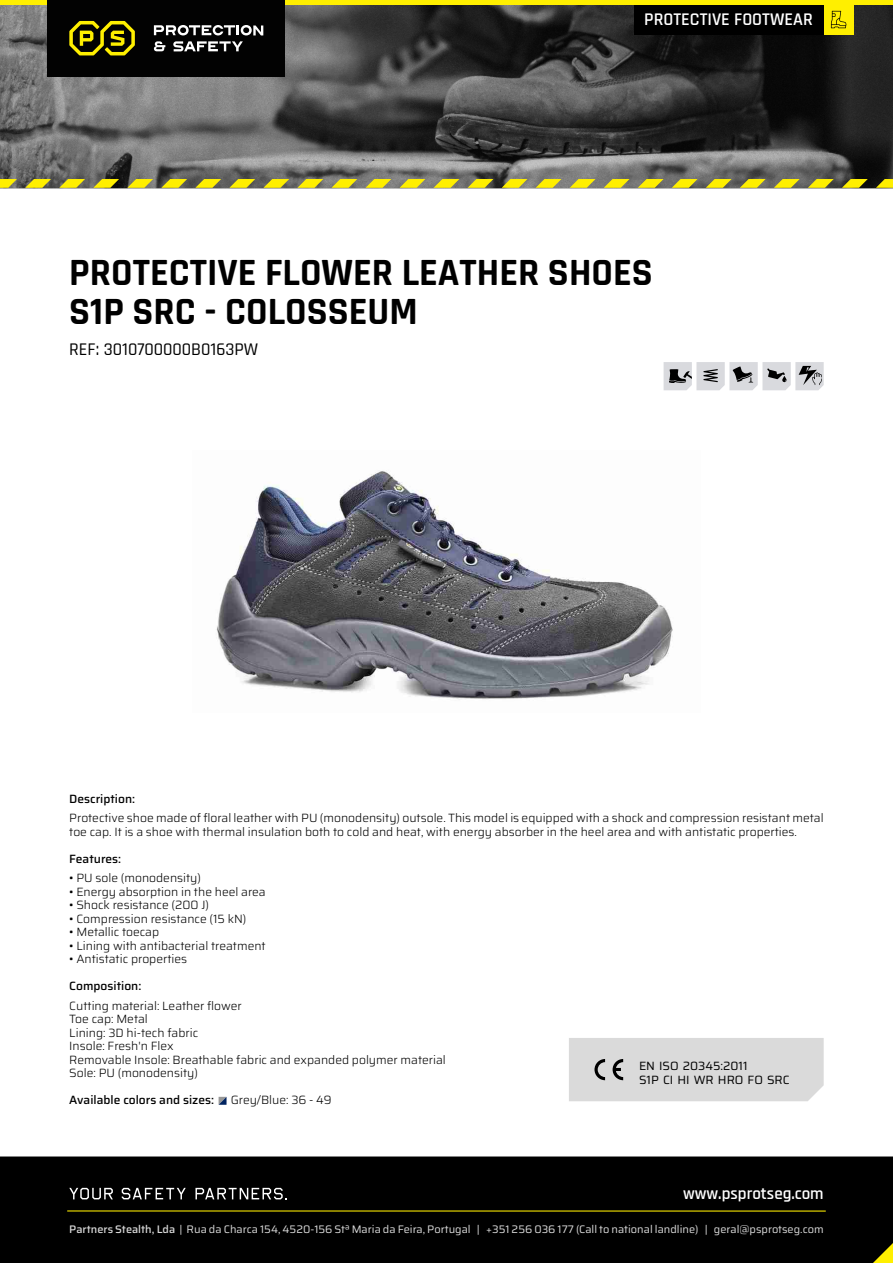
<style>
.page{position:relative;width:893px;height:1263px;background:#fff}
.page>*{position:absolute;margin:0;border:0;box-sizing:border-box;transform-origin:0 0}
.t1{font:700 39px/39px "Rajdhani";color:#000}
.t2{font:500 18px "Rajdhani";color:#000}
.t3{font:600 18px "Rajdhani";color:#fff}
.t4{font:600 16.95px "Rajdhani";color:#fff}
.t5{font:300 12px/13.5px "Saira";color:#000}
.t6{font:500 12px "Saira";color:#000}
.t7{font:12px/13.6px "Saira";color:#000}
.t8{font:10.95px "Saira";color:#dadada}
.s1{font-weight:500}
</style>
<div class="page">
<img style="left:0;top:5px;width:893px;height:183px">
<div style="left:0;top:1156px;width:893px;height:107px;background:#000"></div>
<svg style="left:69px;top:1188px;width:44px;height:11px"></svg>
<svg style="left:122px;top:1188px;width:64px;height:11px"></svg>
<svg style="left:195px;top:1188px;width:92px;height:11px"></svg>
<hr style="left:67px;top:1210px;width:759px;height:1px;background:#ffef00">
<svg style="left:664px;top:362px;width:160px;height:28px;background:#bebfc2"></svg>
<div style="left:569px;top:1038px;width:255px;height:63px;background:#dadada"></div>
<div style="left:0;top:0;width:893px;height:5px;background:#ffef00"></div>
<div style="left:47px;top:0;width:238px;height:76px;background:#020202"></div>
<svg style="left:154px;top:41px;width:11px;height:10px"></svg>
<svg style="left:154px;top:25px;width:109px;height:10px"></svg>
<svg style="left:173px;top:41px;width:70px;height:10px"></svg>
<svg style="left:69px;top:21px;width:66px;height:34px"></svg>
<div style="left:635px;top:5px;width:189px;height:29px;background:#000"></div>
<div style="left:824px;top:5px;width:29px;height:29px;background:#ffef00"></div>
<svg style="left:831px;top:11px;width:15px;height:17px"></svg>
<svg style="left:873px;top:1243px;width:20px;height:20px"></svg>
<svg style="left:0;top:179px;width:17px;height:9px"></svg>
<svg style="left:263px;top:179px;width:26px;height:9px"></svg>
<svg style="left:536px;top:179px;width:25px;height:9px"></svg>
<svg style="left:740px;top:179px;width:26px;height:9px"></svg>
<svg style="left:127px;top:179px;width:26px;height:9px"></svg>
<svg style="left:400px;top:179px;width:25px;height:9px"></svg>
<svg style="left:672px;top:179px;width:26px;height:9px"></svg>
<svg style="left:876px;top:179px;width:17px;height:9px"></svg>
<svg style="left:59px;top:179px;width:26px;height:9px"></svg>
<svg style="left:331px;top:179px;width:26px;height:9px"></svg>
<svg style="left:604px;top:179px;width:25px;height:9px"></svg>
<svg style="left:808px;top:179px;width:26px;height:9px"></svg>
<svg style="left:195px;top:179px;width:26px;height:9px"></svg>
<svg style="left:468px;top:179px;width:25px;height:9px"></svg>
<svg style="left:25px;top:179px;width:26px;height:9px"></svg>
<svg style="left:297px;top:179px;width:26px;height:9px"></svg>
<svg style="left:570px;top:179px;width:25px;height:9px"></svg>
<svg style="left:774px;top:179px;width:26px;height:9px"></svg>
<svg style="left:161px;top:179px;width:26px;height:9px"></svg>
<svg style="left:434px;top:179px;width:25px;height:9px"></svg>
<svg style="left:706px;top:179px;width:26px;height:9px"></svg>
<svg style="left:93px;top:179px;width:26px;height:9px"></svg>
<svg style="left:366px;top:179px;width:25px;height:9px"></svg>
<svg style="left:638px;top:179px;width:26px;height:9px"></svg>
<svg style="left:842px;top:179px;width:26px;height:9px"></svg>
<svg style="left:229px;top:179px;width:26px;height:9px"></svg>
<svg style="left:502px;top:179px;width:25px;height:9px"></svg>
<img style="left:216px;top:471px;width:457px;height:228px">
<svg style="left:219px;top:1097px;width:8px;height:8px"></svg>
<h2 class="t3" style="left:644px;top:8px;width:170px">PROTECTIVE FOOTWEAR</h2>
<h1 class="t1" style="left:69px;top:254px;width:585px">PROTECTIVE FLOWER LEATHER SHOES<br>S1P SRC - COLOSSEUM</h1>
<h2 class="t2" style="left:69px;top:338px;width:190px">REF: 3010700000B0163PW</h2>
<p class="t6" style="left:69px;top:789px;width:67px">Description:</p>
<p class="t5" style="left:69px;top:811px;width:756px">Protective shoe made of floral leather with PU (monodensity) outsole. This model is equipped with a shock and compression resistant metal toe cap. It is a shoe with thermal insulation both to cold and heat, with energy absorber in the heel area and with antistatic properties.</p>
<p class="t6" style="left:69px;top:849px;width:53px">Features:</p>
<p class="t5" style="left:69px;top:871px;width:133px">• PU sole (monodensity)</p>
<p class="t5" style="left:69px;top:885px;width:198px">• Energy absorption in the heel area</p>
<p class="t5" style="left:69px;top:898px;width:141px">• Shock resistance (200 J)</p>
<p class="t5" style="left:69px;top:912px;width:179px">• Compression resistance (15 kN)</p>
<p class="t5" style="left:69px;top:925px;width:91px">• Metallic toecap</p>
<p class="t5" style="left:69px;top:939px;width:198px">• Lining with antibacterial treatment</p>
<p class="t5" style="left:69px;top:952px;width:119px">• Antistatic properties</p>
<p class="t6" style="left:69px;top:976px;width:74px">Composition:</p>
<p class="t5" style="left:69px;top:999px;width:378px">Cutting material: Leather flower<br>Toe cap: Metal<br>Lining: 3D hi-tech fabric<br>Insole: Fresh'n Flex<br>Removable Insole: Breathable fabric and expanded polymer material<br>Sole: PU (monodensity)</p>
<p class="t6" style="left:69px;top:1090px;width:146px">Available colors and sizes:</p>
<p class="t5" style="left:231px;top:1093px;width:103px">Grey/Blue: 36 - 49</p>
<p class="t7" style="left:639px;top:1059px;width:152px">EN ISO 20345:2011<br>S1P CI HI WR HRO FO SRC</p>
<h3 class="t4" style="left:683px;top:1183px;width:142px">www.psprotseg.com</h3>
<p class="t8" style="left:69px;top:1221px;width:756px"><span class="s1">Partners Stealth, Lda</span> | Rua da Charca 154, 4520-156 Stª Maria da Feira, Portugal | +351 256 036 177 (Call to national landline) | geral@psprotseg.com</p>
</div>
